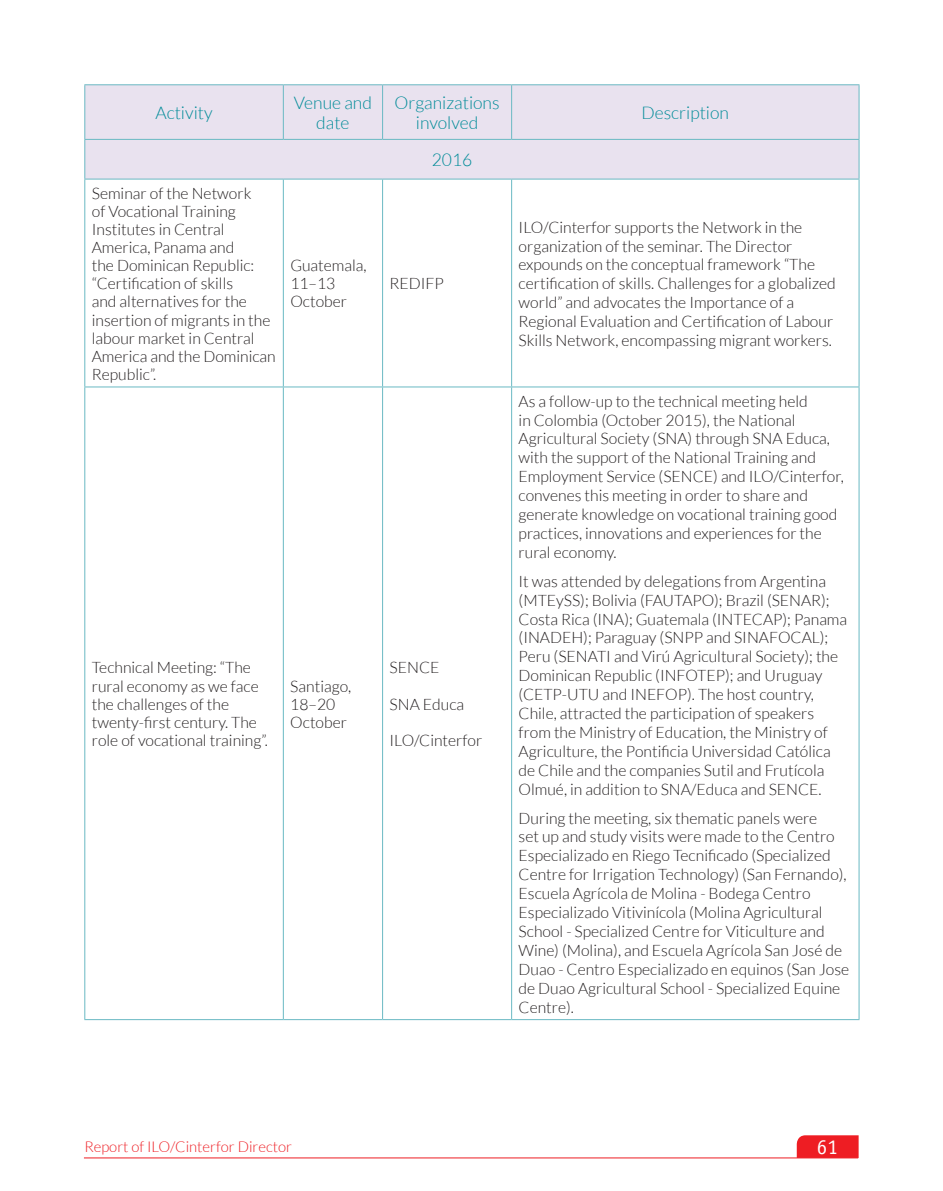
<style>
.page{position:relative;width:943px;height:1191px;background:#fff}
.page>*{position:absolute;margin:0;border:0;box-sizing:border-box;transform-origin:0 0}
.t1{font:21px "Officina Sans LT";color:#fff}
.t2{font:300 17.5px/20.1px "Lato";color:#008b98;text-align:center}
.t3{font:300 15.75px/18.9px "Lato";color:#231f20}
.t4{font:300 14.88px "Lato";color:#ee1d23}
</style>
<div class="page">
<svg style="left:796px;top:1135px;width:62px;height:22px"></svg>
<hr style="left:84px;top:1157px;width:774px;height:1px;background:#ee1d23">
<div style="left:85px;top:85px;width:773px;height:94px;background:#e9e2ef"></div>
<hr style="left:84px;top:84px;width:199px;height:1px;background:#6ab9c3">
<hr style="left:84px;top:85px;width:1px;height:54px;background:#6ab9c3">
<hr style="left:283px;top:84px;width:99px;height:1px;background:#6ab9c3">
<hr style="left:283px;top:85px;width:1px;height:54px;background:#6ab9c3">
<hr style="left:382px;top:84px;width:129px;height:1px;background:#6ab9c3">
<hr style="left:382px;top:85px;width:1px;height:54px;background:#6ab9c3">
<hr style="left:511px;top:84px;width:348px;height:1px;background:#6ab9c3">
<hr style="left:511px;top:85px;width:1px;height:54px;background:#6ab9c3">
<hr style="left:858px;top:85px;width:1px;height:54px;background:#6ab9c3">
<hr style="left:84px;top:139px;width:199px;height:1px;background:#6ab9c3">
<hr style="left:84px;top:140px;width:1px;height:39px;background:#6ab9c3">
<hr style="left:283px;top:139px;width:99px;height:1px;background:#6ab9c3">
<hr style="left:382px;top:139px;width:129px;height:1px;background:#6ab9c3">
<hr style="left:511px;top:139px;width:348px;height:1px;background:#6ab9c3">
<hr style="left:858px;top:140px;width:1px;height:39px;background:#6ab9c3">
<hr style="left:84px;top:179px;width:199px;height:1px;background:#6ab9c3">
<hr style="left:84px;top:179px;width:1px;height:207px;background:#6ab9c3">
<hr style="left:283px;top:179px;width:99px;height:1px;background:#6ab9c3">
<hr style="left:283px;top:179px;width:1px;height:207px;background:#6ab9c3">
<hr style="left:382px;top:179px;width:129px;height:1px;background:#6ab9c3">
<hr style="left:382px;top:179px;width:1px;height:207px;background:#6ab9c3">
<hr style="left:511px;top:179px;width:348px;height:1px;background:#6ab9c3">
<hr style="left:511px;top:179px;width:1px;height:207px;background:#6ab9c3">
<hr style="left:858px;top:179px;width:1px;height:207px;background:#6ab9c3">
<hr style="left:84px;top:386px;width:199px;height:1px;background:#6ab9c3">
<hr style="left:84px;top:387px;width:1px;height:632px;background:#6ab9c3">
<hr style="left:283px;top:386px;width:99px;height:1px;background:#6ab9c3">
<hr style="left:283px;top:387px;width:1px;height:632px;background:#6ab9c3">
<hr style="left:382px;top:386px;width:129px;height:1px;background:#6ab9c3">
<hr style="left:382px;top:387px;width:1px;height:632px;background:#6ab9c3">
<hr style="left:511px;top:386px;width:348px;height:1px;background:#6ab9c3">
<hr style="left:511px;top:387px;width:1px;height:632px;background:#6ab9c3">
<hr style="left:858px;top:387px;width:1px;height:632px;background:#6ab9c3">
<hr style="left:84px;top:1019px;width:199px;height:1px;background:#6ab9c3">
<hr style="left:283px;top:1019px;width:99px;height:1px;background:#6ab9c3">
<hr style="left:382px;top:1019px;width:129px;height:1px;background:#6ab9c3">
<hr style="left:511px;top:1019px;width:348px;height:1px;background:#6ab9c3">
<p class="t2" style="left:155px;top:103px;width:59px">Activity</p>
<p class="t2" style="left:294px;top:93px;width:80px">Venue and date</p>
<p class="t2" style="left:394px;top:93px;width:107px">Organizations involved</p>
<p class="t2" style="left:641px;top:103px;width:89px">Description</p>
<p class="t2" style="left:432px;top:150px;width:42px">2016</p>
<p class="t3" style="left:92px;top:184px;width:185px;line-height:18.2px">Seminar of the Network<br>of Vocational Training<br>Institutes in Central<br>America, Panama and<br>the Dominican Republic: “Certification of skills<br>and alternatives for the insertion of migrants in the labour market in Central<br>America and the Dominican<br>Republic”.</p>
<p class="t3" style="left:518px;top:218px;width:319px">ILO/Cinterfor supports the Network in the organization of the seminar. The Director expounds on the conceptual framework “The certification of skills. Challenges for a globalized world” and advocates the Importance of a Regional Evaluation and Certification of Labour Skills Network, encompassing migrant workers.</p>
<p class="t3" style="left:290px;top:256px;width:78px;line-height:18.2px">Guatemala,<br>11–13<br>October</p>
<p class="t3" style="left:389px;top:274px;width:56px">REDIFP</p>
<p class="t3" style="left:92px;top:658px;width:177px;line-height:18.2px">Technical Meeting: “The rural economy as we face the challenges of the twenty-first century. The role of vocational training”.</p>
<p class="t3" style="left:290px;top:677px;width:62px;line-height:18.2px">Santiago,<br>18–20<br>October</p>
<p class="t3" style="left:389px;top:658px;width:51px">SENCE</p>
<p class="t3" style="left:389px;top:694px;width:76px">SNA Educa</p>
<p class="t3" style="left:389px;top:731px;width:94px">ILO/Cinterfor</p>
<p class="t3" style="left:518px;top:391px;width:327px">As a follow-up to the technical meeting held<br>in Colombia (October 2015), the National Agricultural Society (SNA) through SNA Educa, with the support of the National Training and Employment Service (SENCE) and ILO/Cinterfor, convenes this meeting in order to share and generate knowledge on vocational training good practices, innovations and experiences for the rural economy.</p>
<p class="t3" style="left:518px;top:571px;width:330px">It was attended by delegations from Argentina (MTEySS); Bolivia (FAUTAPO); Brazil (SENAR); Costa Rica (INA); Guatemala (INTECAP); Panama (INADEH); Paraguay (SNPP and SINAFOCAL); Peru (SENATI and Virú Agricultural Society); the Dominican Republic (INFOTEP); and Uruguay (CETP-UTU and INEFOP). The host country, Chile, attracted the participation of speakers from the Ministry of Education, the Ministry of Agriculture, the Pontificia Universidad Católica de Chile and the companies Sutil and Frutícola Olmué, in addition to SNA/Educa and SENCE.</p>
<p class="t3" style="left:518px;top:808px;width:332px">During the meeting, six thematic panels were<br>set up and study visits were made to the Centro Especializado en Riego Tecnificado (Specialized Centre for Irrigation Technology) (San Fernando), Escuela Agrícola de Molina - Bodega Centro Especializado Vitivinícola (Molina Agricultural School - Specialized Centre for Viticulture and Wine) (Molina), and Escuela Agrícola San José de Duao - Centro Especializado en equinos (San Jose de Duao Agricultural School - Specialized Equine Centre).</p>
<p class="t4" style="left:84px;top:1138px;width:209px">Report of ILO/Cinterfor Director</p>
<h1 class="t1" style="left:817px;top:1134px;width:22px">61</h1>
</div>
